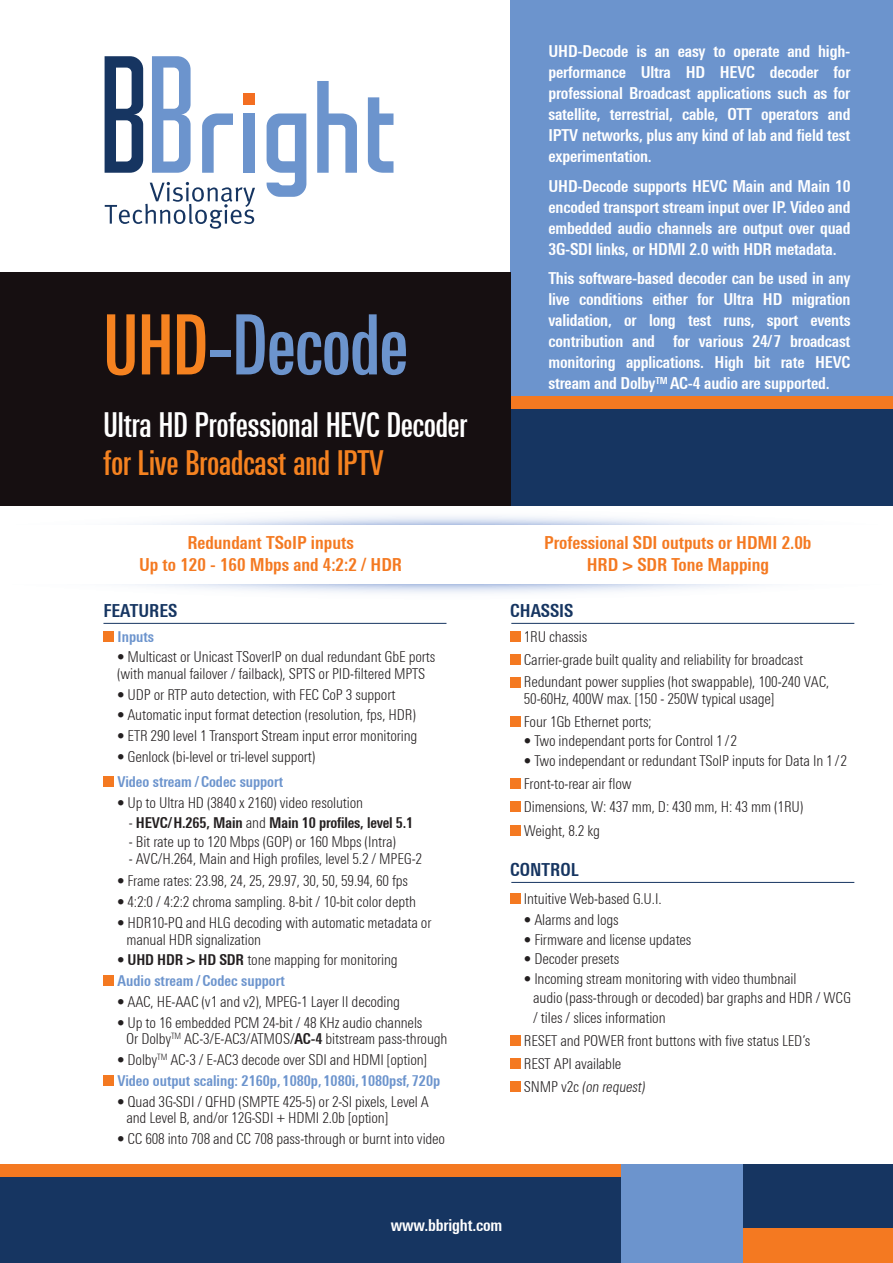
<style>
.page{position:relative;width:893px;height:1263px;background:#fff}
.page>*{position:absolute;margin:0;border:0;box-sizing:border-box;transform-origin:0 0}
.t1{font:500 83.1px "Linotype Univers Comp";color:#6c94cd}
.t2{font:500 34.5px/38.2px "Linotype Univers Comp";color:#fff}
.t3{font:700 condensed 18px "Linotype Univers";color:#f47921}
.t4{font:700 condensed 18px "Linotype Univers";color:#163561}
.t5{font:700 condensed 16.5px/21px "Linotype Univers";letter-spacing:-.01em;color:#fff;text-align:justify}
.t6{font:300 condensed 15px/16.5px "Linotype Univers";letter-spacing:-.01em;color:#231f20}
.t7{font:700 condensed 15px "Linotype Univers";color:#6c94cd}
.t8{font:700 condensed 15px "Linotype Univers";letter-spacing:-.01em;color:#231f20}
.s1{color:#f58220}
.s2{font-weight:300}
.s3{font-weight:700}
</style>
<div class="page">
<svg style="left:130px;top:516px;width:634px;height:77px"></svg>
<div style="left:0;top:1164px;width:893px;height:99px;background:#163561"></div>
<div style="left:103px;top:631px;width:11px;height:11px;background:#f47921"></div>
<div style="left:103px;top:776px;width:11px;height:11px;background:#f47921"></div>
<div style="left:103px;top:975px;width:11px;height:11px;background:#f47921"></div>
<div style="left:103px;top:1075px;width:11px;height:11px;background:#f47921"></div>
<div style="left:510px;top:631px;width:11px;height:11px;background:#f47921"></div>
<div style="left:510px;top:654px;width:11px;height:10px;background:#f47921"></div>
<div style="left:510px;top:677px;width:11px;height:10px;background:#f47921"></div>
<div style="left:510px;top:716px;width:11px;height:11px;background:#f47921"></div>
<div style="left:510px;top:778px;width:11px;height:11px;background:#f47921"></div>
<div style="left:510px;top:801px;width:11px;height:10px;background:#f47921"></div>
<div style="left:510px;top:825px;width:11px;height:11px;background:#f47921"></div>
<div style="left:510px;top:893px;width:11px;height:11px;background:#f47921"></div>
<div style="left:510px;top:1035px;width:11px;height:11px;background:#f47921"></div>
<div style="left:510px;top:1058px;width:11px;height:11px;background:#f47921"></div>
<div style="left:510px;top:1081px;width:11px;height:10px;background:#f47921"></div>
<div style="left:0;top:1164px;width:636px;height:13px;background:#f47921"></div>
<div style="left:697px;top:1229px;width:196px;height:34px;background:#f47921"></div>
<div style="left:622px;top:1164px;width:121px;height:99px;background:#6c94cd"></div>
<hr style="left:103px;top:623px;width:343px;height:1px;background:#163561">
<hr style="left:511px;top:623px;width:343px;height:1px;background:#163561">
<hr style="left:511px;top:882px;width:343px;height:1px;background:#163561">
<div style="left:0;top:525px;width:893px;height:58px;background:#fff"></div>
<div style="left:510px;top:0;width:383px;height:421px;background:#6c94cd"></div>
<div style="left:510px;top:406px;width:383px;height:100px;background:#163561"></div>
<svg style="left:152px;top:56px;width:39px;height:117px"></svg>
<div style="left:244px;top:113px;width:11px;height:60px;background:#6c94cd"></div>
<svg style="left:105px;top:182px;width:150px;height:47px"></svg>
<svg style="left:368px;top:97px;width:25px;height:76px"></svg>
<svg style="left:317px;top:81px;width:40px;height:92px"></svg>
<svg style="left:202px;top:113px;width:31px;height:60px"></svg>
<svg style="left:267px;top:113px;width:39px;height:84px"></svg>
<div style="left:244px;top:94px;width:11px;height:11px;background:#f36e21"></div>
<svg style="left:105px;top:56px;width:38px;height:117px"></svg>
<div style="left:510px;top:396px;width:383px;height:13px;background:#f47921"></div>
<div style="left:0;top:272px;width:510px;height:234px;background:#160f11"></div>
<p class="t1" style="left:103px;top:298px;width:306px"><span class="s1">UHD</span>-Decode</p>
<p class="t2" style="left:103px;top:406px;width:365px">Ultra HD Professional HEVC Decoder <span class="s1">for Live Broadcast and IPTV</span></p>
<p class="t3" style="left:187px;top:532px;width:168px">Redundant TSoIP inputs</p>
<p class="t3" style="left:139px;top:553px;width:264px">Up to 120 - 160 Mbps and 4:2:2 / HDR</p>
<p class="t4" style="left:103px;top:600px;width:75px">FEATURES</p>
<p class="t7" style="left:118px;top:627px;width:38px">Inputs</p>
<p class="t6" style="left:117px;top:649px;width:320px">• Multicast or Unicast TSoverIP on dual redundant GbE ports (with manual failover / failback), SPTS or PID-filtered MPTS</p>
<p class="t6" style="left:117px;top:686px;width:280px">• UDP or RTP auto detection, with FEC CoP 3 support</p>
<p class="t6" style="left:117px;top:707px;width:300px">• Automatic input format detection (resolution, fps, HDR)</p>
<p class="t6" style="left:117px;top:727px;width:302px">• ETR 290 level 1 Transport Stream input error monitoring</p>
<p class="t6" style="left:117px;top:748px;width:200px">• Genlock (bi-level or tri-level support)</p>
<p class="t7" style="left:118px;top:773px;width:167px">Video stream / Codec support</p>
<p class="t6" style="left:117px;top:794px;width:248px">• Up to Ultra HD (3840 x 2160) video resolution</p>
<p class="t8" style="left:129px;top:814px;width:286px"><span class="s2">-</span> HEVC/ H.265, Main <span class="s2">and</span> Main 10 profiles, level 5.1</p>
<p class="t6" style="left:129px;top:833px;width:268px">- Bit rate up to 120 Mbps (GOP) or 160 Mbps (Intra)</p>
<p class="t6" style="left:129px;top:850px;width:295px">- AVC/H.264, Main and High profiles, level 5.2 / MPEG-2</p>
<p class="t6" style="left:117px;top:873px;width:293px">• Frame rates: 23.98, 24, 25, 29.97, 30, 50, 59.94, 60 fps</p>
<p class="t6" style="left:117px;top:894px;width:300px">• 4:2:0 / 4:2:2 chroma sampling. 8-bit / 10-bit color depth</p>
<p class="t6" style="left:126px;top:915px;width:307px;text-indent:-9px">• HDR10-PQ and HLG decoding with automatic metadata or manual HDR signalization</p>
<p class="t6" style="left:117px;top:952px;width:282px">• <span class="s3">UHD HDR &gt; HD SDR</span> tone mapping for monitoring</p>
<p class="t7" style="left:118px;top:972px;width:169px">Audio stream / Codec support</p>
<p class="t6" style="left:117px;top:993px;width:285px">• AAC, HE-AAC (v1 and v2), MPEG-1 Layer II decoding</p>
<p class="t6" style="left:126px;top:1014px;width:323px;text-indent:-9px">• Up to 16 embedded PCM 24-bit / 48 KHz audio channels<br>Or Dolby<sup>TM</sup> AC-3/E-AC3/ATMOS/<span class="s3">AC-4</span> bitstream pass-through</p>
<p class="t6" style="left:117px;top:1051px;width:312px">• Dolby<sup>TM</sup> AC-3 / E-AC3 decode over SDI and HDMI [option]</p>
<p class="t7" style="left:118px;top:1071px;width:324px">Video output scaling: 2160p, 1080p, 1080i, 1080psf, 720p</p>
<p class="t6" style="left:126px;top:1093px;width:304px;text-indent:-9px">• Quad 3G-SDI / QFHD (SMPTE 425-5) or 2-SI pixels, Level A and Level B, and/or 12G-SDI + HDMI 2.0b [option]</p>
<p class="t6" style="left:117px;top:1130px;width:330px">• CC 608 into 708 and CC 708 pass-through or burnt into video</p>
<p class="t5" style="left:549px;top:41px;width:303px">UHD-Decode is an easy to operate and high&shy;performance Ultra HD HEVC decoder for professional Broadcast applications such as for satellite, terrestrial, cable, OTT operators and IPTV networks, plus any kind of lab and field test experimentation.</p>
<p class="t5" style="left:549px;top:175px;width:303px">UHD-Decode supports HEVC Main and Main 10 encoded transport stream input over IP. Video and embedded audio channels are output over quad 3G-SDI links, or HDMI 2.0 with HDR metadata.</p>
<p class="t5" style="left:549px;top:268px;width:303px">This software-based decoder can be used in any live conditions either for Ultra HD migration validation, or long test runs, sport events contribution and for various 24/7 broadcast monitoring applications. High bit rate HEVC stream and Dolby<sup>TM</sup> AC-4 audio are supported.</p>
<p class="t3" style="left:544px;top:532px;width:269px">Professional SDI outputs or HDMI 2.0b</p>
<p class="t3" style="left:587px;top:553px;width:184px">HRD &gt; SDR Tone Mapping</p>
<p class="t4" style="left:510px;top:600px;width:65px">CHASSIS</p>
<p class="t6" style="left:524px;top:628px;width:65px">1RU chassis</p>
<p class="t6" style="left:524px;top:651px;width:281px">Carrier-grade built quality and reliability for broadcast</p>
<p class="t6" style="left:524px;top:674px;width:307px">Redundant power supplies (hot swappable), 100-240 VAC,<br>50-60Hz, 400W max. [150 - 250W typical usage]</p>
<p class="t6" style="left:524px;top:713px;width:129px">Four 1Gb Ethernet ports;</p>
<p class="t6" style="left:524px;top:733px;width:215px">• Two independant ports for Control 1 / 2</p>
<p class="t6" style="left:524px;top:752px;width:325px">• Two independant or redundant TSoIP inputs for Data In 1 / 2</p>
<p class="t6" style="left:524px;top:775px;width:109px">Front-to-rear air flow</p>
<p class="t6" style="left:524px;top:798px;width:281px">Dimensions, W: 437 mm, D: 430 mm, H: 43 mm (1RU)</p>
<p class="t6" style="left:524px;top:822px;width:78px">Weight, 8.2 kg</p>
<p class="t4" style="left:510px;top:859px;width:70px">CONTROL</p>
<p class="t6" style="left:524px;top:890px;width:139px">Intuitive Web-based G.U.I.</p>
<p class="t6" style="left:524px;top:912px;width:96px">• Alarms and logs</p>
<p class="t6" style="left:524px;top:931px;width:169px">• Firmware and license updates</p>
<p class="t6" style="left:524px;top:951px;width:97px">• Decoder presets</p>
<p class="t6" style="left:533px;top:969px;width:319px;line-height:19.5px;text-indent:-9px">• Incoming stream monitoring with video thumbnail<br>audio (pass-through or decoded) bar graphs and HDR / WCG / tiles / slices information</p>
<p class="t6" style="left:524px;top:1032px;width:288px">RESET and POWER front buttons with five status LED’s</p>
<p class="t6" style="left:524px;top:1055px;width:99px">REST API available</p>
<p class="t6" style="left:524px;top:1078px;width:125px">S N M P v2 c (on request)</p>
<p class="t5" style="left:391px;top:1214px;width:113px">www.bbright.com</p>
</div>
